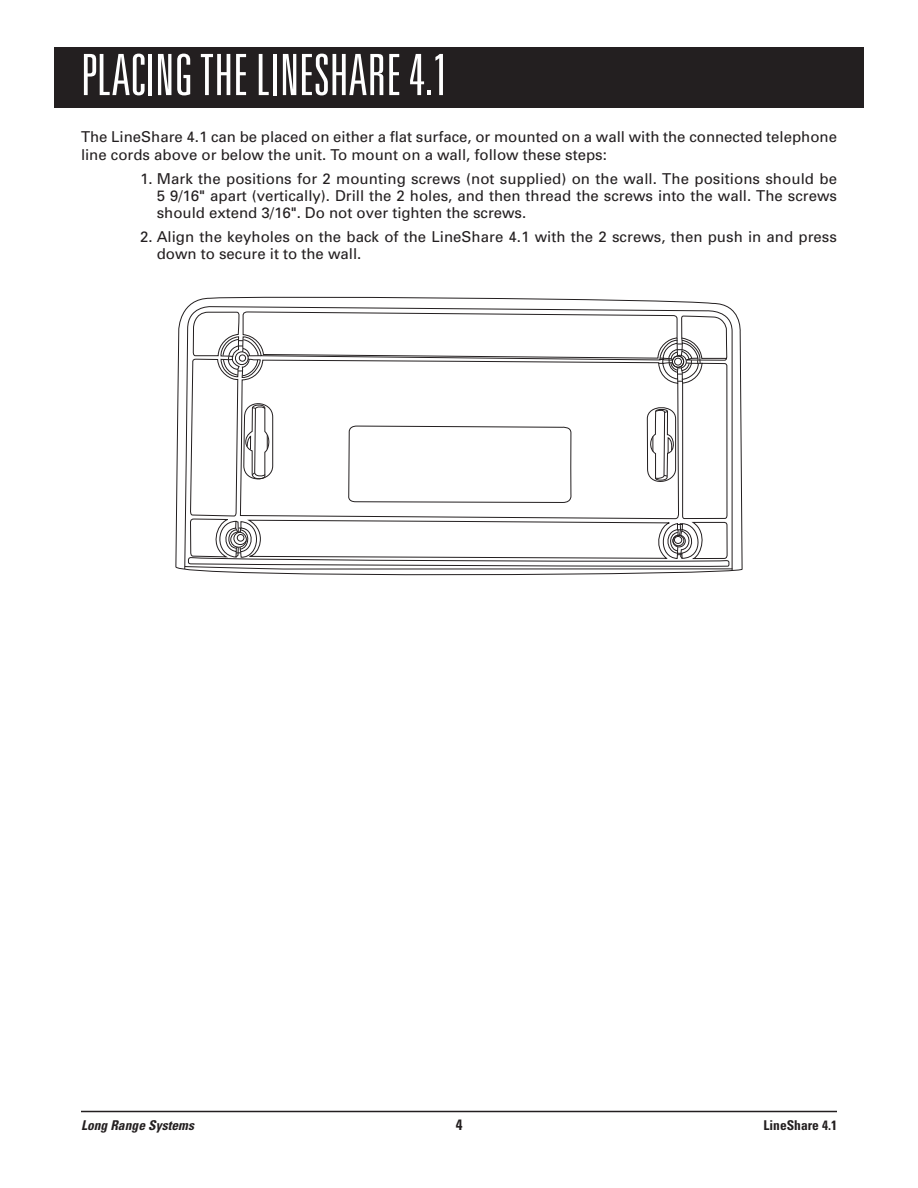
<style>
.page{position:relative;width:918px;height:1188px;background:#fff}
.page>*{position:absolute;margin:0;border:0;box-sizing:border-box;transform-origin:0 0}
.t1{font:300 ultra-condensed 57px "Univers";color:#fff}
.t2{font:15px/17.2px "Univers";color:#231f20}
.t3{font:700 condensed 15px "Univers";color:#231f20}
.t4{font:italic 700 condensed 13.5px "Univers";letter-spacing:.005em;color:#231f20}
.t5{font:700 condensed 13.5px "Univers";color:#231f20}
</style>
<div class="page">
<div style="left:54px;top:47px;width:810px;height:61px;background:#231f20"></div>
<svg style="left:175px;top:310px;width:568px;height:261px"></svg>
<svg style="left:184px;top:297px;width:549px;height:278px"></svg>
<hr style="left:81px;top:1111px;width:756px;height:1px;background:#231f20">
<h1 class="t1" style="left:81px;top:54px;width:369px">PLACINGTHE LINESHARE4.1</h1>
<p class="t2" style="left:81px;top:129px;width:758px;line-height:18px">The LineShare 4.1 can be placed on either a flat surface, or mounted on a wall with the connected telephone line cords above or below the unit. To mount on a wall, follow these steps:</p>
<p class="t2" style="left:157px;top:171px;width:682px;text-align:justify;text-indent:-17px">1. Mark the positions for 2 mounting screws (not supplied) on the wall. The positions should be 5 9/16" apart (vertically). Drill the 2 holes, and then thread the screws into the wall. The screws should extend 3/16". Do not over tighten the screws.</p>
<p class="t2" style="left:157px;top:229px;width:682px;text-indent:-17px">2. Align the keyholes on the back of the LineShare 4.1 with the 2 screws, then push in and press down to secure it to the wall.</p>
<p class="t4" style="left:81px;top:1120px;width:115px">Long Range Systems</p>
<p class="t3" style="left:456px;top:1119px;width:8px">4</p>
<p class="t5" style="left:764px;top:1120px;width:75px">LineShare 4.1</p>
</div>
